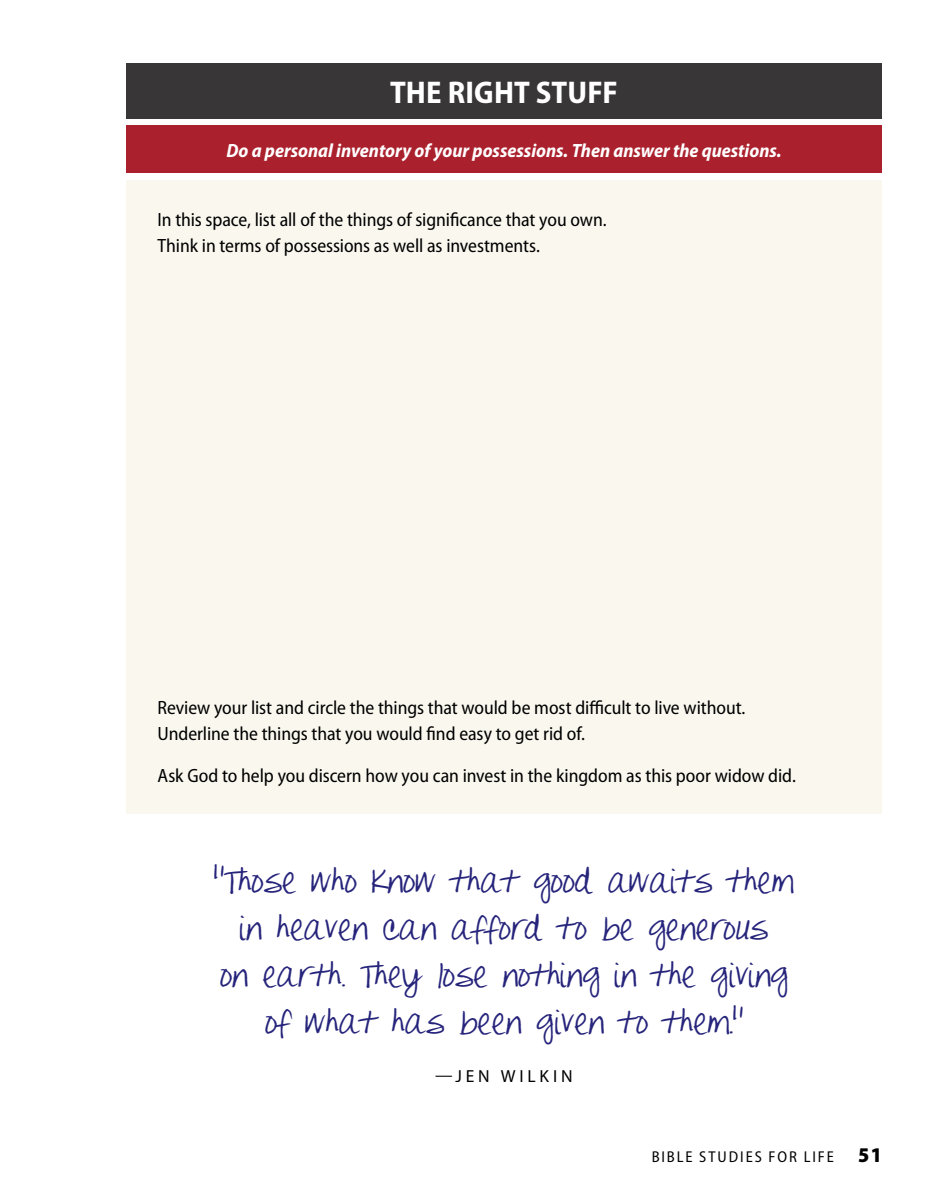
<style>
.page{position:relative;width:945px;height:1197px;background:#fff}
.page>*{position:absolute;margin:0;border:0;box-sizing:border-box;transform-origin:0 0}
.t1{font:700 semi-condensed 31.5px "Myriad Pro";letter-spacing:.005em;color:#fff}
.t2{font:24.5px/47.2px "Pea Alesa";letter-spacing:.025em;color:#26247b;text-align:center}
.t3{font:semi-condensed 19.25px/26.2px "Myriad Pro";letter-spacing:-.005em;color:#000}
.t4{font:italic 700 semi-condensed 19.25px "Myriad Pro";color:#fff}
.t5{font:17.5px "Myriad Pro";letter-spacing:.22em;color:#000}
.t6{font:semi-condensed 15.75px "Myriad Pro";letter-spacing:.125em;color:#000}
.s1{font-weight:900;font-size:21px}
</style>
<div class="page">
<div style="left:126px;top:180px;width:756px;height:634px;background:#f9f7ee"></div>
<div style="left:126px;top:63px;width:756px;height:56px;background:#383637"></div>
<div style="left:126px;top:126px;width:756px;height:47px;background:#aa212d"></div>
<h1 class="t1" style="left:390px;top:74px;width:229px">THE RIGHT STUFF</h1>
<p class="t4" style="left:226px;top:140px;width:557px">Do a personal inventory of your possessions. Then answer the questions.</p>
<p class="t3" style="left:158px;top:207px;width:451px">In this space, list all of the things of significance that you own.<br>Think in terms of possessions as well as investments.</p>
<p class="t3" style="left:158px;top:695px;width:590px">Review your list and circle the things that would be most difficult to live without.<br>Underline the things that you would find easy to get rid of.</p>
<p class="t3" style="left:158px;top:763px;width:640px">Ask God to help you discern how you can invest in the kingdom as this poor widow did.</p>
<p class="t2" style="left:214px;top:864px;width:581px">"Those who know that good awaits them in heaven can afford to be generous<br>on earth. They lose nothing in the giving of what has been given to them."</p>
<p class="t5" style="left:435px;top:1065px;width:139px">—JEN WILKIN</p>
<p class="t6" style="left:651px;top:1149px;width:232px">BIBLE STUDIES FOR LIFE <span class="s1">51</span></p>
</div>
